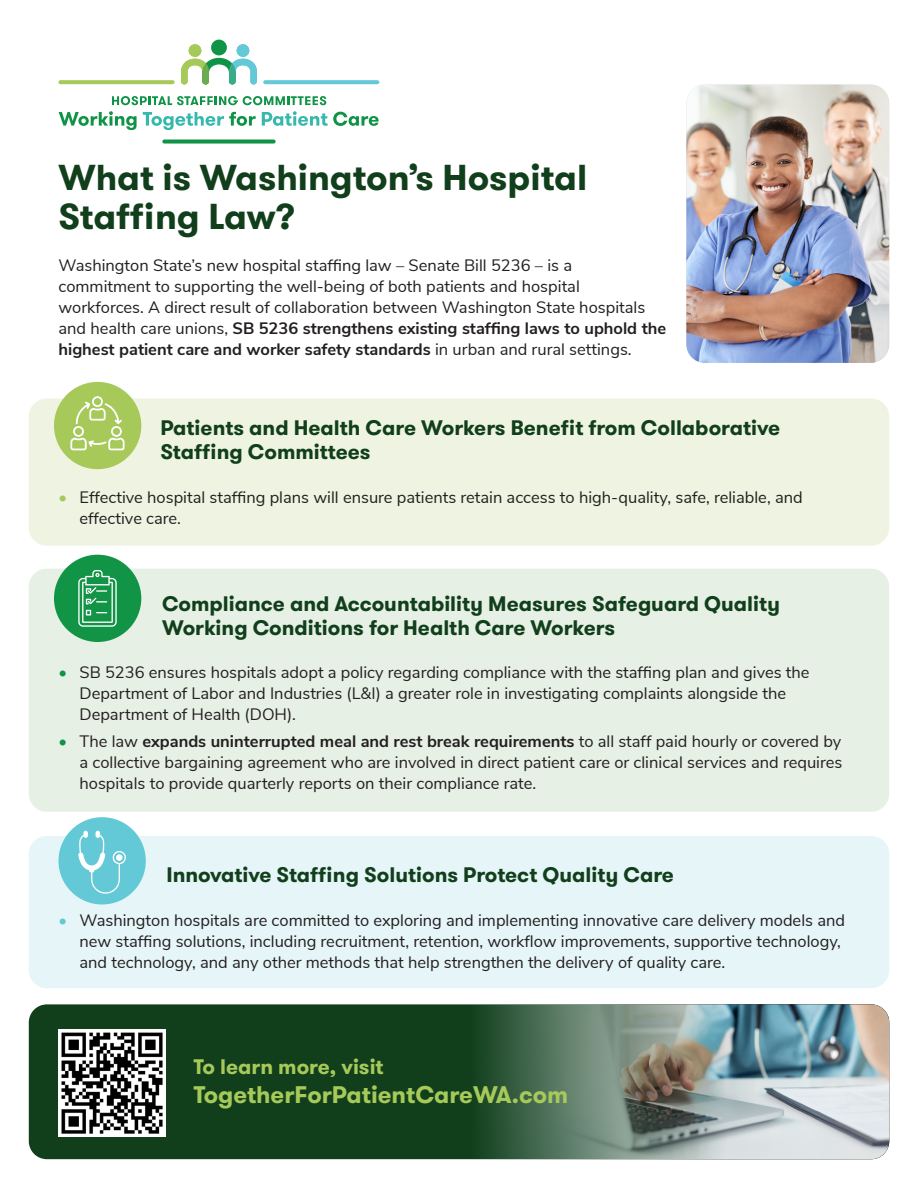
<style>
.page{position:relative;width:918px;height:1188px;background:#fff}
.page>*{position:absolute;margin:0;border:0;box-sizing:border-box;transform-origin:0 0}
.t1{font:700 36px/39px "GT Walsheim";color:#113f1c}
.t2{font:700 24px "GT Walsheim";color:#a6c95a}
.Paragraph_Style_1{font:700 21px/24px "GT Walsheim";color:#113f1c}
.t3{font:700 21px "GT Walsheim";color:#a6c95a}
.t4{font:16.5px/21px "Nunito Sans";color:#231f20}
.s1{font-weight:700}
.s2{color:#a6c95a}
.s3{color:#119446}
.s4{color:#63c9d6}
</style>
<div class="page">
<div style="left:29px;top:1004px;width:860px;height:155px;background:#113f1c;border-radius:18px"></div>
<div style="left:29px;top:836px;width:860px;height:152px;background:#e6f5f7;border-radius:18px"></div>
<div style="left:29px;top:569px;width:860px;height:243px;background:#e6f0e5;border-radius:18px"></div>
<div style="left:29px;top:399px;width:860px;height:147px;background:#eef4e1;border-radius:18px"></div>
<div style="left:211px;top:40px;width:16px;height:15px;background:#0f9447;border-radius:50%"></div>
<div style="left:189px;top:44px;width:12px;height:13px;background:#a6ca59;border-radius:50%"></div>
<div style="left:237px;top:44px;width:12px;height:13px;background:#63c9d7;border-radius:50%"></div>
<svg style="left:181px;top:58px;width:76px;height:27px"></svg>
<svg style="left:112px;top:96px;width:214px;height:9px"></svg>
<svg style="left:59px;top:111px;width:78px;height:19px"></svg>
<svg style="left:143px;top:112px;width:113px;height:18px"></svg>
<svg style="left:262px;top:111px;width:117px;height:15px"></svg>
<svg style="left:58px;top:80px;width:117px;height:4px"></svg>
<svg style="left:263px;top:80px;width:116px;height:4px"></svg>
<svg style="left:162px;top:140px;width:114px;height:4px"></svg>
<img style="left:472px;top:1004px;width:417px;height:155px">
<div style="left:54px;top:382px;width:87px;height:87px;background:#a6c95a;border-radius:50%"></div>
<svg style="left:70px;top:396px;width:55px;height:54px"></svg>
<div style="left:54px;top:555px;width:87px;height:87px;background:#119446;border-radius:50%"></div>
<svg style="left:78px;top:570px;width:39px;height:57px"></svg>
<img style="left:686px;top:85px;width:203px;height:278px">
<div style="left:58px;top:817px;width:88px;height:87px;background:#63c9d6;border-radius:50%"></div>
<svg style="left:78px;top:831px;width:48px;height:63px"></svg>
<div style="left:116px;top:854px;width:7px;height:7px;background:#fff;border-radius:50%"></div>
<img style="left:59px;top:1030px;width:107px;height:107px">
<p class="t1" style="left:58px;top:158px;width:530px">What is Washington’s Hospital<br>Staffing Law?</p>
<p class="t4" style="left:58px;top:254px;width:609px">Washington State’s new hospital staffing law – Senate Bill 5236 – is a commitment to supporting the well-being of both patients and hospital workforces. A direct result of collaboration between Washington State hospitals and health care unions, <span class="s1">SB 5236 strengthens existing staffing laws to uphold the highest patient care and worker safety standards</span> in urban and rural settings.</p>
<p class="Paragraph_Style_1" style="left:160px;top:416px;width:621px">Patients and Health Care Workers Benefit from Collaborative<br>Staffing Committees</p>
<p class="t4" style="left:80px;top:486px;width:725px;text-indent:-21px"><span class="s2">•</span> Effective hospital staffing plans will ensure patients retain access to high-quality, safe, reliable, and effective care.</p>
<p class="Paragraph_Style_1" style="left:162px;top:592px;width:620px">Compliance and Accountability Measures Safeguard Quality<br>Working Conditions for Health Care Workers</p>
<p class="t4" style="left:80px;top:661px;width:732px;text-indent:-21px"><span class="s3">•</span> SB 5236 ensures hospitals adopt a policy regarding compliance with the staffing plan and gives the<br>Department of Labor and Industries (L&amp;I) a greater role in investigating complaints alongside the<br>Department of Health (DOH).</p>
<p class="t4" style="left:80px;top:730px;width:764px;text-align:justify;text-indent:-21px"><span class="s3">•</span> The law <span class="s1">expands uninterrupted meal and rest break requirements</span> to all staff paid hourly or covered by a collective bargaining agreement who are involved in direct patient care or clinical services and requires hospitals to provide quarterly reports on their compliance rate.</p>
<p class="Paragraph_Style_1" style="left:166px;top:863px;width:509px">Innovative Staffing Solutions Protect Quality Care</p>
<p class="t4" style="left:80px;top:909px;width:767px;text-indent:-21px"><span class="s4">•</span> Washington hospitals are committed to exploring and implementing innovative care delivery models and new staffing solutions, including recruitment, retention, workflow improvements, supportive technology, and technology, and any other methods that help strengthen the delivery of quality care.</p>
<p class="t3" style="left:194px;top:1053px;width:192px">To learn more, visit</p>
<p class="t2" style="left:194px;top:1078px;width:376px">TogetherForPatientCareWA.com</p>
</div>
